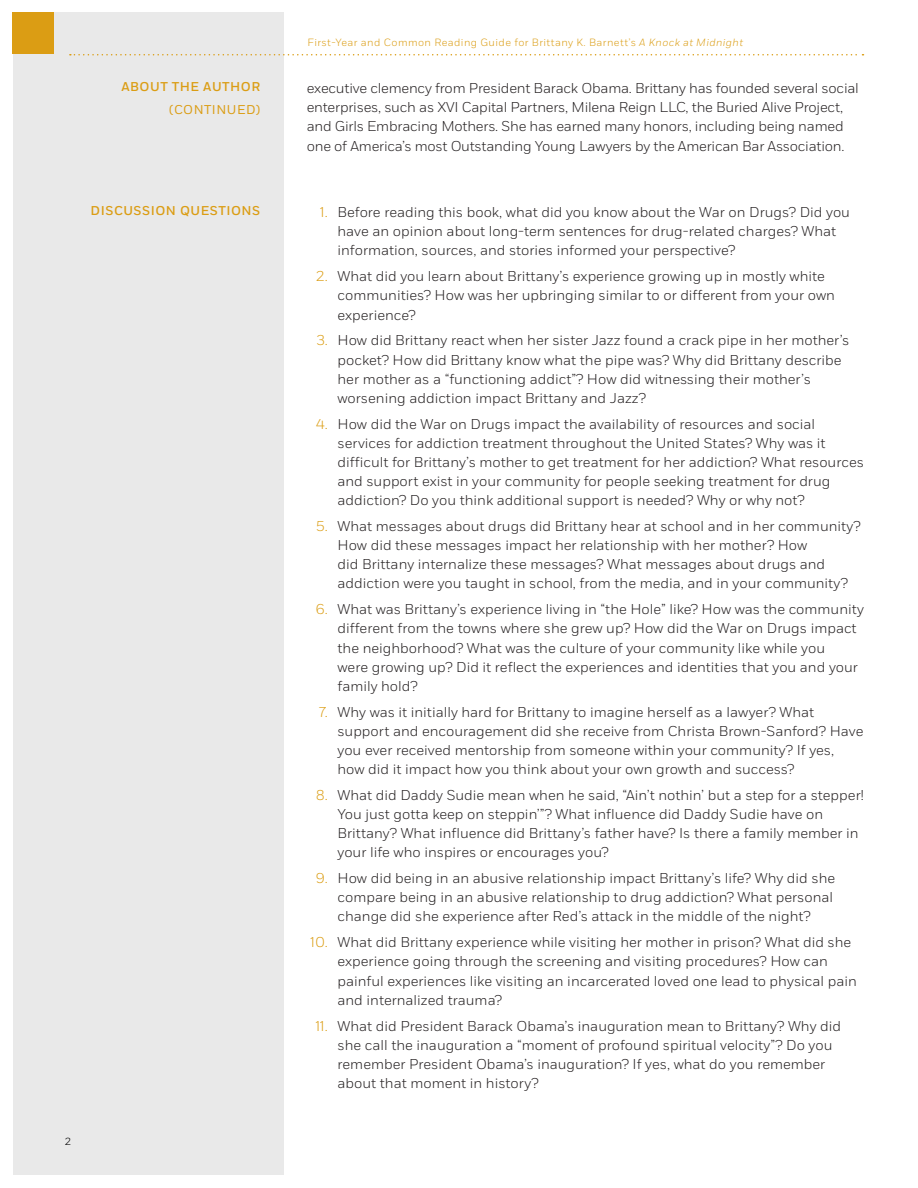
<style>
.page{position:relative;width:918px;height:1188px;background:#fff}
.page>*{position:absolute;margin:0;border:0;box-sizing:border-box;transform-origin:0 0}
.NL{font:300 14.25px/19.2px "Fort";color:#231f20}
.Body_copy{font:300 14.25px/19.2px "Fort";letter-spacing:-.015em;color:#231f20}
.Categories_FR{font:500 12.75px "Fort";letter-spacing:.04em;color:#db9d14}
.Categories_CONT{font:12.75px "Fort";letter-spacing:.04em;color:#db9d14}
.Body_copy-2{font:300 12px "Fort";color:#000}
.RH{font:300 10.5px "Fort";letter-spacing:.04em;color:#db9d14}
.s1{font-style:italic}
.s2{color:#db9d14}
</style>
<div class="page">
<div style="left:13px;top:13px;width:271px;height:1162px;background:#e9e9e9"></div>
<div style="left:13px;top:13px;width:41px;height:41px;background:#db9d14"></div>
<svg style="left:70px;top:54px;width:793px;height:2px"></svg>
<p class="Categories_FR" style="left:121px;top:78px;width:140px">ABOUT THE AUTHOR</p>
<p class="Categories_CONT" style="left:169px;top:102px;width:93px">(CONTINUED)</p>
<p class="Categories_FR" style="left:91px;top:202px;width:171px">DISCUSSION QUESTIONS</p>
<p class="Body_copy-2" style="left:65px;top:1133px;width:8px">2</p>
<p class="RH" style="left:308px;top:36px;width:437px">First-Year and Common Reading Guide for Brittany K. Barnett’s <span class="s1">A Knock at Midnight</span></p>
<p class="Body_copy" style="left:307px;top:79px;width:554px">executive clemency from President Barack Obama. Brittany has founded several social enterprises, such as XVI Capital Partners, Milena Reign LLC, the Buried Alive Project, and Girls Embracing Mothers. She has earned many honors, including being named one of America’s most Outstanding Young Lawyers by the American Bar Association.</p>
<p class="NL" style="left:338px;top:203px;width:514px;text-indent:-17px"><span class="s2">1.</span> Before reading this book, what did you know about the War on Drugs? Did you have an opinion about long-term sentences for drug-related charges? What information, sources, and stories informed your perspective?</p>
<p class="NL" style="left:338px;top:267px;width:499px;text-indent:-21px"><span class="s2">2.</span> What did you learn about Brittany’s experience growing up in mostly white communities? How was her upbringing similar to or different from your own experience?</p>
<p class="NL" style="left:338px;top:331px;width:514px;text-indent:-21px"><span class="s2">3.</span> How did Brittany react when her sister Jazz found a crack pipe in her mother’s pocket? How did Brittany know what the pipe was? Why did Brittany describe her mother as a “functioning addict”? How did witnessing their mother’s worsening addiction impact Brittany and Jazz?</p>
<p class="NL" style="left:338px;top:414px;width:528px;text-indent:-22px"><span class="s2">4.</span> How did the War on Drugs impact the availability of resources and social services for addiction treatment throughout the United States? Why was it difficult for Brittany’s mother to get treatment for her addiction? What resources and support exist in your community for people seeking treatment for drug addiction? Do you think additional support is needed? Why or why not?</p>
<p class="NL" style="left:338px;top:517px;width:525px;text-indent:-21px"><span class="s2">5.</span> What messages about drugs did Brittany hear at school and in her community?<br>How did these messages impact her relationship with her mother? How<br>did Brittany internalize these messages? What messages about drugs and addiction were you taught in school, from the media, and in your community?</p>
<p class="NL" style="left:338px;top:600px;width:528px;text-indent:-22px"><span class="s2">6.</span> What was Brittany’s experience living in “the Hole” like? How was the community different from the towns where she grew up? How did the War on Drugs impact the neighborhood? What was the culture of your community like while you<br>were growing up? Did it reflect the experiences and identities that you and your family hold?</p>
<p class="NL" style="left:338px;top:702px;width:527px;text-indent:-19px"><span class="s2">7.</span> Why was it initially hard for Brittany to imagine herself as a lawyer? What support and encouragement did she receive from Christa Brown-Sanford? Have you ever received mentorship from someone within your community? If yes, how did it impact how you think about your own growth and success?</p>
<p class="NL" style="left:338px;top:785px;width:528px;text-indent:-22px"><span class="s2">8.</span> What did Daddy Sudie mean when he said, “Ain’t nothin’ but a step for a stepper!<br>You just gotta keep on steppin’”? What influence did Daddy Sudie have on Brittany? What influence did Brittany’s father have? Is there a family member in your life who inspires or encourages you?</p>
<p class="NL" style="left:338px;top:869px;width:499px;text-indent:-22px"><span class="s2">9.</span> How did being in an abusive relationship impact Brittany’s life? Why did she compare being in an abusive relationship to drug addiction? What personal change did she experience after Red’s attack in the middle of the night?</p>
<p class="NL" style="left:338px;top:933px;width:521px;text-indent:-27px"><span class="s2">10.</span> What did Brittany experience while visiting her mother in prison? What did she experience going through the screening and visiting procedures? How can painful experiences like visiting an incarcerated loved one lead to physical pain and internalized trauma?</p>
<p class="NL" style="left:338px;top:1016px;width:505px;text-indent:-22px"><span class="s2">11.</span> What did President Barack Obama’s inauguration mean to Brittany? Why did she call the inauguration a “moment of profound spiritual velocity”? Do you remember President Obama’s inauguration? If yes, what do you remember about that moment in history?</p>
</div>
